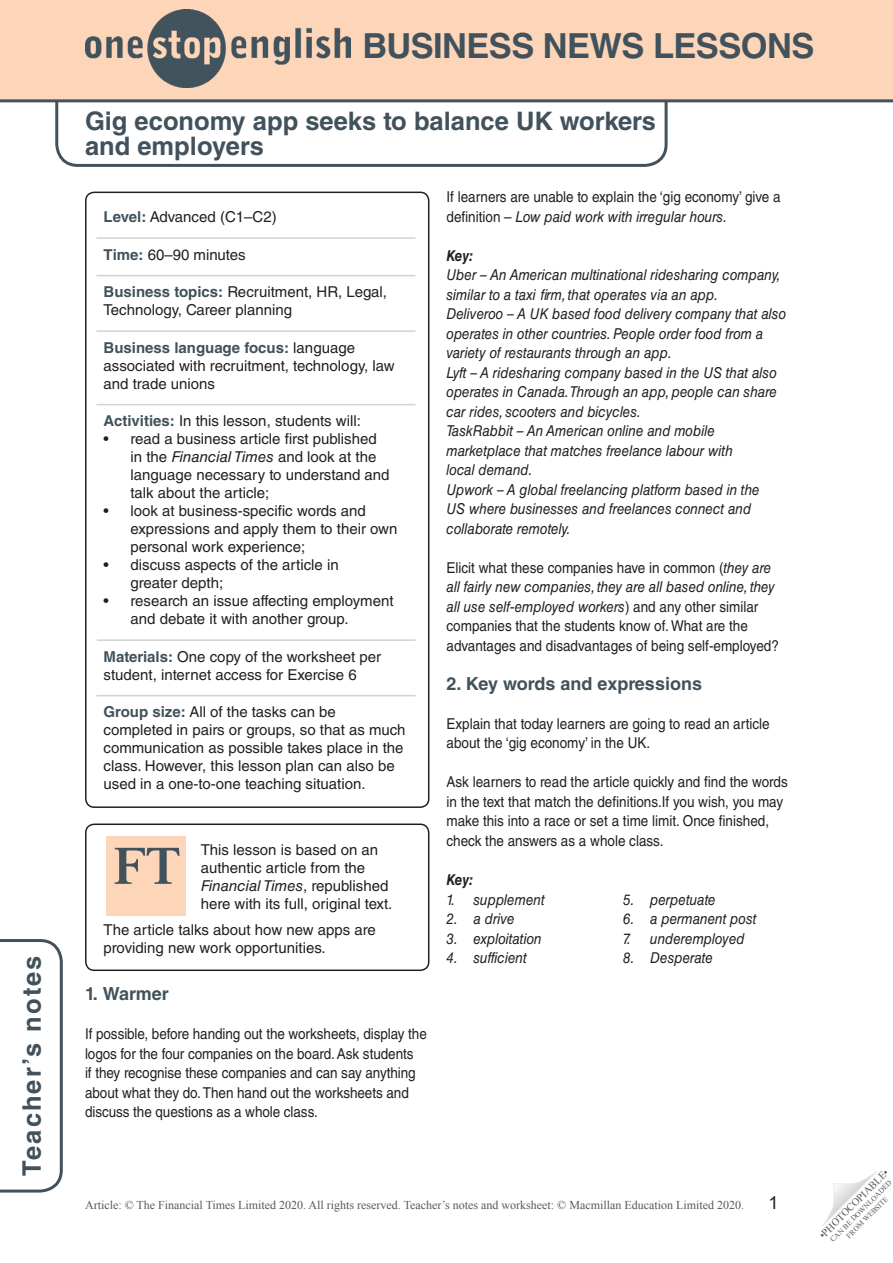
<style>
.page{position:relative;width:893px;height:1263px;background:#fff}
.page>*{position:absolute;margin:0;border:0;box-sizing:border-box;transform-origin:0 0}
.t1{font:700 34.5px "Helvetica LT Std";letter-spacing:-.015em;color:#41525c}
.Article_Subtitle{font:700 25.5px/25.5px "Helvetica LT Std";color:#41525c}
.Article_Subtitle-2{font:700 25.5px "Helvetica LT Std";letter-spacing:.08em;color:#41525c}
.TN__Title{font:700 18px "Helvetica LT Std";color:#41525c}
.t2{font:18px "Arial";color:#231f20}
.TN__Body_text{font:15px/19.5px "Helvetica LT Std";color:#231f20;scale:.9 1}
.TN__Key_body_-_one_c{font:italic 15px/19.5px "Helvetica LT Std";color:#231f20;scale:.9 1}
.TN__Info_box_-_body{font:15px/18px "Helvetica LT Std";color:#231f20}
.TN__Body_text-2{font:15px/18px "Helvetica LT Std";color:#231f20}
.TN__FT_box_body{font:15px/18px "Helvetica LT Std";color:#231f20}
.TN__Key_title{font:italic 700 15px "Helvetica LT Std";letter-spacing:-.02em;color:#231f20;scale:.9 1}
.t3{font:12px "Times New Roman";color:#57585a}
.t4{font:10.5px "Times New Roman";color:#57585a}
.t5{font:7.5px/9px "Times New Roman";color:#57585a;text-align:center}
.s1{font-style:italic}
.s2{font-weight:700;color:#41525c}
</style>
<div class="page">
<svg style="left:54px;top:102px;width:615px;height:65px"></svg>
<svg style="left:822px;top:1171px;width:55px;height:55px"></svg>
<div style="left:0;top:0;width:893px;height:101px;background:#fdd5b8"></div>
<hr style="left:0;top:99px;width:893px;height:3px;background:#41525c">
<img style="left:86px;top:10px;width:265px;height:78px">
<svg style="left:0;top:939px;width:63px;height:254px"></svg>
<hr style="left:96px;top:237px;width:319px;height:2px;background:#d1d2d4">
<hr style="left:96px;top:275px;width:319px;height:1px;background:#d1d2d4">
<hr style="left:96px;top:330px;width:319px;height:2px;background:#d1d2d4">
<hr style="left:96px;top:404px;width:319px;height:1px;background:#d1d2d4">
<hr style="left:97px;top:639px;width:318px;height:2px;background:#d1d2d4">
<hr style="left:96px;top:695px;width:319px;height:1px;background:#d1d2d4">
<div style="left:85px;top:192px;width:344px;height:616px;border:2px solid #231f20;border-radius:9px"></div>
<div style="left:85px;top:823px;width:344px;height:148px;border:2px solid #231f20;border-radius:9px"></div>
<div style="left:106px;top:836px;width:80px;height:80px;background:#fdd5b8"></div>
<svg style="left:115px;top:848px;width:65px;height:36px"></svg>
<h2 class="Article_Subtitle-2" style="left:16px;top:1176px;width:222px;rotate:-90deg">Teacher’s notes</h2>
<h1 class="t1" style="left:362px;top:25px;width:453px">BUSINESS NEWS LESSONS</h1>
<p class="Article_Subtitle" style="left:85px;top:107px;width:572px">Gig economy app seeks to balance UK workers and employers</p>
<p class="TN__Body_text" style="left:446px;top:187px;width:373px">If learners are unable to explain the ‘gig economy’ give a definition – <span class="s1">Low paid work with irregular hours.</span></p>
<p class="TN__Key_title" style="left:446px;top:246px;width:32px">Key:</p>
<p class="TN__Key_body_-_one_c" style="left:446px;top:265px;width:373px">Uber – An American multinational ridesharing company, similar to a taxi firm, that operates via an app.</p>
<p class="TN__Key_body_-_one_c" style="left:446px;top:304px;width:379px">Deliveroo – A UK based food delivery company that also operates in other countries. People order food from a variety of restaurants through an app.</p>
<p class="TN__Key_body_-_one_c" style="left:446px;top:363px;width:369px;text-align:justify">Lyft – A ridesharing company based in the US that also operates in Canada.Through an app, people can share car rides, scooters and bicycles.</p>
<p class="TN__Key_body_-_one_c" style="left:446px;top:421px;width:320px">TaskRabbit – An American online and mobile marketplace that matches freelance labour with local demand.</p>
<p class="TN__Key_body_-_one_c" style="left:446px;top:480px;width:349px">Upwork – A global freelancing platform based in the<br>US where businesses and freelances connect and collaborate remotely.</p>
<p class="TN__Body_text" style="left:446px;top:557px;width:371px">Elicit what these companies have in common (<span class="s1">they are all fairly new companies, they are all based online, they all use self-employed workers</span>) and any other similar companies that the students know of. What are the advantages and disadvantages of being self-employed?</p>
<p class="TN__Title" style="left:446px;top:673px;width:257px">2. Key words and expressions</p>
<p class="TN__Body_text" style="left:446px;top:714px;width:361px">Explain that today learners are going to read an article about the ‘gig economy’ in the UK.</p>
<p class="TN__Body_text" style="left:446px;top:772px;width:381px">Ask learners to read the article quickly and find the words in the text that match the definitions.If you wish, you may make this into a race or set a time limit. Once finished, check the answers as a whole class.</p>
<p class="TN__Key_title" style="left:446px;top:871px;width:32px">Key:</p>
<p class="TN__Key_body_-_one_c" style="left:446px;top:890px;width:111px">1. supplement</p>
<p class="TN__Key_body_-_one_c" style="left:446px;top:909px;width:77px">2. a drive</p>
<p class="TN__Key_body_-_one_c" style="left:446px;top:929px;width:107px">3. exploitation</p>
<p class="TN__Key_body_-_one_c" style="left:446px;top:948px;width:91px">4. sufficient</p>
<p class="TN__Info_box_-_body" style="left:104px;top:208px;width:175px"><span class="s2">Level:</span> Advanced (C1–C2)</p>
<p class="TN__Info_box_-_body" style="left:104px;top:246px;width:144px"><span class="s2">Time:</span> 60–90 minutes</p>
<p class="TN__Info_box_-_body" style="left:104px;top:283px;width:285px"><span class="s2">Business topics:</span> Recruitment, HR, Legal,<br>Technology, Career planning</p>
<p class="TN__Info_box_-_body" style="left:104px;top:339px;width:292px"><span class="s2">Business language focus:</span> language associated with recruitment, technology, law and trade unions</p>
<p class="TN__Info_box_-_body" style="left:104px;top:412px;width:259px"><span class="s2">Activities:</span> In this lesson, students will:</p>
<p class="TN__Body_text-2" style="left:131px;top:430px;width:261px;text-indent:-27px">• read a business article first published in the <span class="s1">Financial Times</span> and look at the language necessary to understand and talk about the article;</p>
<p class="TN__Body_text-2" style="left:131px;top:502px;width:268px;text-indent:-27px">• look at business-specific words and expressions and apply them to their own personal work experience;</p>
<p class="TN__Body_text-2" style="left:131px;top:556px;width:210px;text-indent:-27px">• discuss aspects of the article in greater depth;</p>
<p class="TN__Body_text-2" style="left:131px;top:592px;width:265px;text-indent:-27px">• research an issue affecting employment and debate it with another group.</p>
<p class="TN__Info_box_-_body" style="left:104px;top:648px;width:279px"><span class="s2">Materials:</span> One copy of the worksheet per student, internet access for Exercise 6</p>
<p class="TN__Info_box_-_body" style="left:104px;top:703px;width:304px"><span class="s2">Group size:</span> All of the tasks can be completed in pairs or groups, so that as much communication as possible takes place in the class. However, this lesson plan can also be used in a one-to-one teaching situation.</p>
<p class="TN__FT_box_body" style="left:201px;top:840px;width:193px">This lesson is based on an authentic article from the<br><span class="s1">Financial Times</span>, republished here with its full, original text.</p>
<p class="TN__FT_box_body" style="left:104px;top:920px;width:274px">The article talks about how new apps are providing new work opportunities.</p>
<p class="TN__Title" style="left:85px;top:983px;width:85px">1. Warmer</p>
<p class="TN__Body_text" style="left:85px;top:1024px;width:381px">If possible, before handing out the worksheets, display the logos for the four companies on the board. Ask students<br>if they recognise these companies and can say anything about what they do. Then hand out the worksheets and discuss the questions as a whole class.</p>
<p class="TN__Key_body_-_one_c" style="left:623px;top:890px;width:104px">5. perpetuate</p>
<p class="TN__Key_body_-_one_c" style="left:623px;top:909px;width:150px">6. a permanent post</p>
<p class="TN__Key_body_-_one_c" style="left:623px;top:929px;width:137px">7. underemployed</p>
<p class="TN__Key_body_-_one_c" style="left:623px;top:948px;width:101px">8. Desperate</p>
<p class="t3" style="left:85px;top:1197px;width:660px">Article: © The Financial Times Limited 2020. All rights reserved. Teacher’s notes and worksheet: © Macmillan Education Limited 2020.</p>
<p class="t2" style="left:769px;top:1191px;width:12px">1</p>
<p class="t4" style="left:816px;top:1232px;width:95px;rotate:-45deg">•PHOTOCOPIABLE•</p>
<p class="t5" style="left:828px;top:1237px;width:85px;rotate:-45deg">CAN BE DOWNLOADED<br>FROM WEBSITE</p>
</div>
